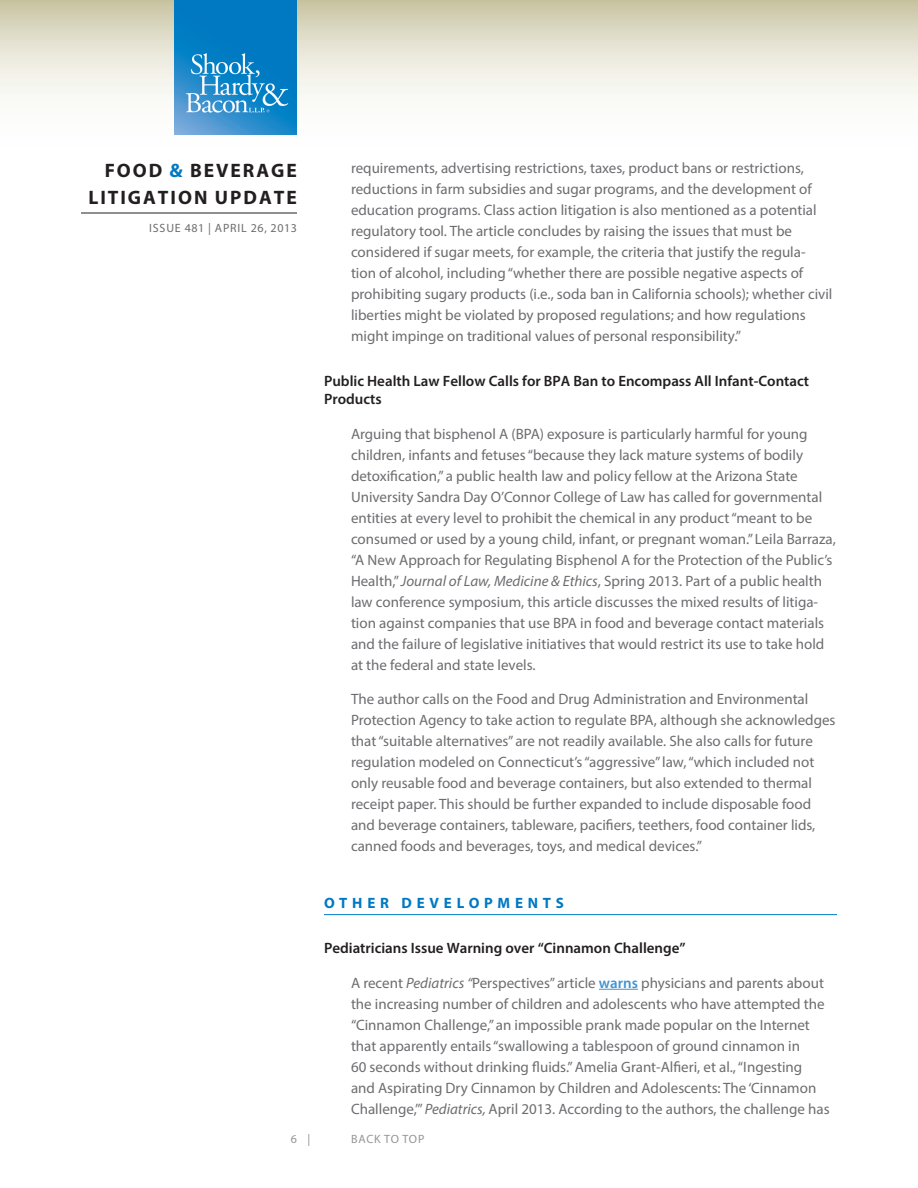
<style>
.page{position:relative;width:918px;height:1188px;background:#fff}
.page>*{position:absolute;margin:0;border:0;box-sizing:border-box;transform-origin:0 0}
.t1{font:700 19.5px/27px "Myriad Pro";letter-spacing:.1em;color:#231f20;text-align:right}
.Body{font:15px/21px "Myriad Pro";color:#6c6d70}
.Subhead{font:600 15px/18px "Myriad Pro";color:#231f20}
.Head{font:700 15px "Myriad Pro";letter-spacing:.32em;color:#0079c2}
.t2{font:12px "Myriad Pro";letter-spacing:.07em;color:#6c6d70}
.t3{font:12px "Myriad Pro";letter-spacing:.06em;color:#939598}
.s1{color:#0079c2}
.s2{font-style:italic}
.s3{font-weight:600;color:#4393cf}
</style>
<div class="page">
<svg style="left:0;top:0;width:918px;height:135px"></svg>
<hr style="left:81px;top:213px;width:216px;height:1px;background:#231f20">
<img style="left:175px;top:0;width:122px;height:135px">
<hr style="left:324px;top:914px;width:513px;height:1px;background:#0079c2">
<hr style="left:599px;top:989px;width:39px;height:1px;background:#4393cf">
<h1 class="t1" style="left:88px;top:156px;width:210px">FOOD <span class="s1">&amp;</span> BEVERAGE<br>LITIGATION UPDATE</h1>
<p class="t2" style="left:149px;top:221px;width:149px">ISSUE 481 | APRIL 26, 2013</p>
<p class="Body" style="left:351px;top:157px;width:483px">requirements, advertising restrictions, taxes, product bans or restrictions, reductions in farm subsidies and sugar programs, and the development of education programs. Class action litigation is also mentioned as a potential regulatory tool. The article concludes by raising the issues that must be considered if sugar meets, for example, the criteria that justify the regula&shy;tion of alcohol, including “whether there are possible negative aspects of prohibiting sugary products (i.e., soda ban in California schools); whether civil liberties might be violated by proposed regulations; and how regulations might impinge on traditional values of personal responsibility.”</p>
<p class="Subhead" style="left:324px;top:372px;width:487px">Public Health Law Fellow Calls for BPA Ban to Encompass All Infant-Contact<br>Products</p>
<p class="Body" style="left:351px;top:423px;width:486px">Arguing that bisphenol A (BPA) exposure is particularly harmful for young children, infants and fetuses “because they lack mature systems of bodily detoxification,” a public health law and policy fellow at the Arizona State University Sandra Day O’Connor College of Law has called for governmental entities at every level to prohibit the chemical in any product “meant to be consumed or used by a young child, infant, or pregnant woman.” Leila Barraza, “A New Approach for Regulating Bisphenol A for the Protection of the Public’s Health,” <span class="s2">Journal of Law, Medicine &amp; Ethics</span>, Spring 2013. Part of a public health law conference symposium, this article discusses the mixed results of litiga&shy;tion against companies that use BPA in food and beverage contact materials and the failure of legislative initiatives that would restrict its use to take hold at the federal and state levels.</p>
<p class="Body" style="left:351px;top:688px;width:486px">The author calls on the Food and Drug Administration and Environmental Protection Agency to take action to regulate BPA, although she acknowledges that “suitable alternatives” are not readily available. She also calls for future regulation modeled on Connecticut’s “aggressive” law, “which included not only reusable food and beverage containers, but also extended to thermal receipt paper. This should be further expanded to include disposable food and beverage containers, tableware, pacifiers, teethers, food container lids, canned foods and beverages, toys, and medical devices.”</p>
<p class="Head" style="left:324px;top:893px;width:241px">OTHER DEVELOPMENTS</p>
<p class="Subhead" style="left:324px;top:939px;width:363px">Pediatricians Issue Warning over “Cinnamon Challenge”</p>
<p class="Body" style="left:351px;top:972px;width:480px">A recent <span class="s2">Pediatrics “</span>Perspectives” article <span class="s3">warns</span> physicians and parents about the increasing number of children and adolescents who have attempted the “Cinnamon Challenge,” an impossible prank made popular on the Internet that apparently entails “swallowing a tablespoon of ground cinnamon in<br>60 seconds without drinking fluids.” Amelia Grant-Alfieri, et al., “Ingesting and Aspirating Dry Cinnamon by Children and Adolescents: The ‘Cinnamon Challenge,’” <span class="s2">Pediatrics,</span> April 2013. According to the authors, the challenge has</p>
<p class="t3" style="left:291px;top:1132px;width:21px">6 |</p>
<p class="t3" style="left:351px;top:1132px;width:75px">BACK TO TOP</p>
</div>
